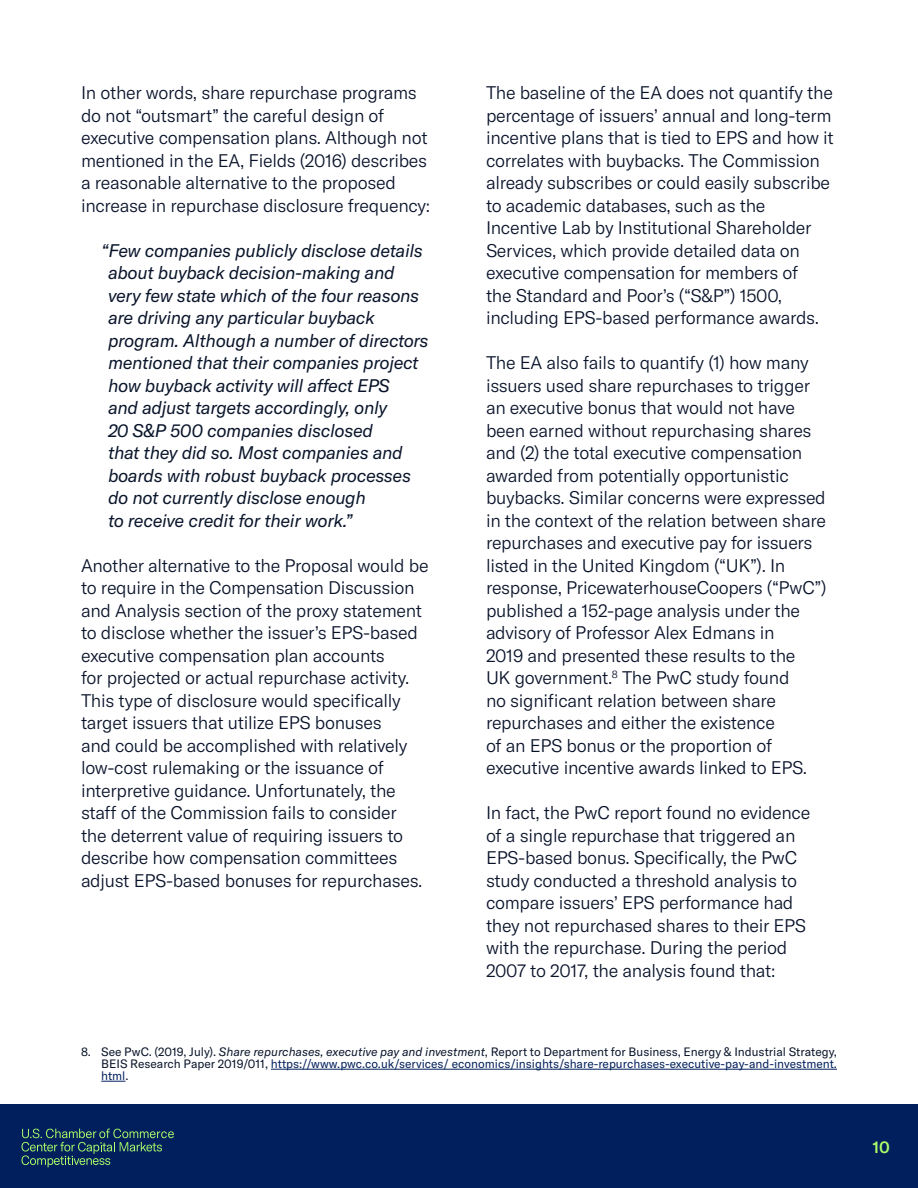
<style>
.page{position:relative;width:918px;height:1188px;background:#fff}
.page>*{position:absolute;margin:0;border:0;box-sizing:border-box;transform-origin:0 0}
.Body{font:300 18px/22.5px "GT America";letter-spacing:-.02em;color:#09132a}
.t1{font:italic 18px/22.5px "GT America";letter-spacing:-.02em;color:#0a152b}
.t2{font:500 16.5px "GT America";color:#adff6b}
.Footnote{font:12px/12px "GT America";color:#0a152b;text-align:justify}
.s1{font-style:italic}
.s2{color:#001f5c}
</style>
<div class="page">
<div style="left:0;top:1104px;width:918px;height:84px;background:#001f5c"></div>
<svg style="left:22px;top:1129px;width:152px;height:38px"></svg>
<hr style="left:271px;top:1069px;width:566px;height:1px;background:#001f5c">
<svg style="left:101px;top:1081px;width:25px;height:1px"></svg>
<p class="Body" style="left:81px;top:81px;width:351px">In other words, share repurchase programs do not “outsmart” the careful design of executive compensation plans. Although not mentioned in the EA, Fields (2016) describes a reasonable alternative to the proposed increase in repurchase disclosure frequency:</p>
<p class="t1" style="left:108px;top:239px;width:322px;text-indent:-7px">“Few companies publicly disclose details about buyback decision-making and very few state which of the four reasons are driving any particular buyback program. Although a number of directors mentioned that their companies project how buyback activity will affect EPS<br>and adjust targets accordingly, only<br>20 S&amp;P 500 companies disclosed<br>that they did so. Most companies and boards with robust buyback processes do not currently disclose enough<br>to receive credit for their work.”</p>
<p class="Body" style="left:81px;top:554px;width:349px">Another alternative to the Proposal would be to require in the Compensation Discussion and Analysis section of the proxy statement to disclose whether the issuer’s EPS-based executive compensation plan accounts<br>for projected or actual repurchase activity.<br>This type of disclosure would specifically target issuers that utilize EPS bonuses<br>and could be accomplished with relatively low-cost rulemaking or the issuance of interpretive guidance. Unfortunately, the staff of the Commission fails to consider<br>the deterrent value of requiring issuers to describe how compensation committees adjust EPS-based bonuses for repurchases.</p>
<p class="Body" style="left:486px;top:81px;width:349px">The baseline of the EA does not quantify the percentage of issuers’ annual and long-term incentive plans that is tied to EPS and how it correlates with buybacks. The Commission already subscribes or could easily subscribe to academic databases, such as the Incentive Lab by Institutional Shareholder Services, which provide detailed data on executive compensation for members of<br>the Standard and Poor’s (“S&amp;P”) 1500, including EPS-based performance awards.</p>
<p class="Body" style="left:486px;top:351px;width:342px">The EA also fails to quantify (1) how many issuers used share repurchases to trigger an executive bonus that would not have been earned without repurchasing shares and (2) the total executive compensation awarded from potentially opportunistic buybacks. Similar concerns were expressed in the context of the relation between share repurchases and executive pay for issuers listed in the United Kingdom (“UK”). In response, PricewaterhouseCoopers (“PwC”) published a 152-page analysis under the advisory of Professor Alex Edmans in<br>2019 and presented these results to the<br>UK government.<sup>8</sup> The PwC study found<br>no significant relation between share repurchases and either the existence<br>of an EPS bonus or the proportion of executive incentive awards linked to EPS.</p>
<p class="Body" style="left:486px;top:801px;width:326px">In fact, the PwC report found no evidence of a single repurchase that triggered an EPS-based bonus. Specifically, the PwC study conducted a threshold analysis to compare issuers’ EPS performance had they not repurchased shares to their EPS with the repurchase. During the period 2007 to 2017, the analysis found that:</p>
<p class="Footnote" style="left:101px;top:1046px;width:737px;text-indent:-20px">8. See PwC. (2019, July). <span class="s1">Share repurchases, executive pay and investment</span>, Report to Department for Business, Energy &amp; Industrial Strategy, BEIS Research Paper 2019/011, <span class="s2">https://www.pwc.co.uk/services/ economics/insights/share-repurchases-executive-pay-and-investment. html</span>.</p>
<p class="t2" style="left:872px;top:1137px;width:19px">10</p>
</div>
